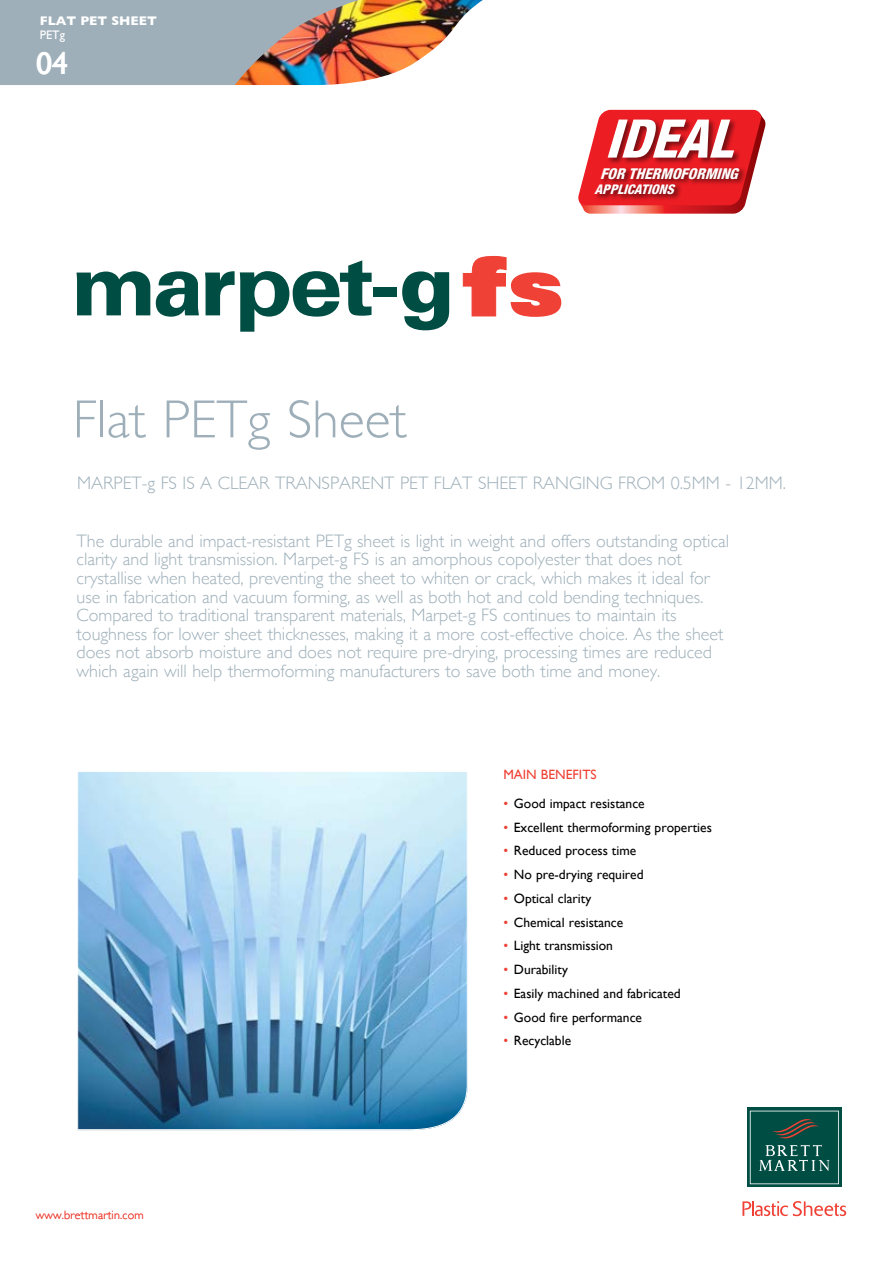
<style>
.page{position:relative;width:893px;height:1263px;background:#fff}
.page>*{position:absolute;margin:0;border:0;box-sizing:border-box;transform-origin:0 0}
.t1{font:300 54px "Gill Sans";color:#9eafb9}
.t2{font:italic 800 condensed 53.25px "Helvetica Neue";color:#fff}
.t3{font:31.5px "Gill Sans";color:#fff}
.t4{font:300 18px/18.6px "Gill Sans";color:#9eafb9}
.t5{font:italic 800 condensed 15px "Helvetica Neue";color:#fff}
.t6{font:13.5px "Gill Sans";color:#000}
.t7{font:13.5px "Gill Sans";color:#ef4135}
.t8{font:italic 800 condensed 13.35px "Helvetica Neue";color:#fff}
.t9{font:700 12.75px "Gill Sans";color:#fff}
.t10{font:12.3px "Gill Sans";color:#fff}
.t11{font:300 12px "Gill Sans";letter-spacing:.02em;color:#ef4135}
.s1{color:#ef4135}
</style>
<div class="page">
<img style="left:233px;top:0;width:250px;height:86px">
<img style="left:0;top:0;width:402px;height:85px">
<svg style="left:742px;top:1201px;width:104px;height:15px"></svg>
<svg style="left:747px;top:1108px;width:95px;height:79px"></svg>
<svg style="left:750px;top:1111px;width:89px;height:73px;background:#1c5c53"></svg>
<svg style="left:77px;top:772px;width:391px;height:358px;background:#8dbad7"></svg>
<svg style="left:578px;top:110px;width:188px;height:104px"></svg>
<div style="left:606px;top:118px;width:135px;height:47px;background:#000;opacity:.5"></div>
<div style="left:599px;top:166px;width:140px;height:20px;background:#000;opacity:.5"></div>
<div style="left:729px;top:167px;width:18px;height:19px;background:#000;opacity:.5"></div>
<div style="left:593px;top:183px;width:51px;height:18px;background:#000;opacity:.5"></div>
<div style="left:632px;top:183px;width:17px;height:19px;background:#000;opacity:.5"></div>
<div style="left:641px;top:183px;width:42px;height:18px;background:#000;opacity:.5"></div>
<svg style="left:463px;top:256px;width:98px;height:61px"></svg>
<svg style="left:77px;top:271px;width:73px;height:44px"></svg>
<svg style="left:156px;top:271px;width:43px;height:46px"></svg>
<svg style="left:205px;top:260px;width:167px;height:72px"></svg>
<div style="left:373px;top:287px;width:24px;height:10px;background:#004d43"></div>
<svg style="left:402px;top:271px;width:47px;height:59px"></svg>
<p class="t9" style="left:40px;top:11px;width:119px">FLAT PET SHEET</p>
<p class="t10" style="left:40px;top:28px;width:27px">PETg</p>
<h3 class="t3" style="left:37px;top:45px;width:33px">04</h3>
<h2 class="t2" style="left:605px;top:106px;width:129px">IDEAL</h2>
<p class="t5" style="left:600px;top:164px;width:139px">FOR THERMOFORMING</p>
<p class="t8" style="left:595px;top:181px;width:80px">APPLICATIONS</p>
<h1 class="t1" style="left:73px;top:377px;width:335px">Flat PETg Sheet</h1>
<p class="t4" style="left:77px;top:473px;width:710px">MARPET-g FS IS A CLEAR TRANSPARENT PET FLAT SHEET RANGING FROM 0.5MM - 12MM.</p>
<p class="t4" style="left:77px;top:531px;width:654px">The durable and impact-resistant PETg sheet is light in weight and offers outstanding optical clarity and light transmission. Marpet-g FS is an amorphous copolyester that does not crystallise when heated, preventing the sheet to whiten or crack, which makes it ideal for use in fabrication and vacuum forming, as well as both hot and cold bending techniques.<br>Compared to traditional transparent materials, Marpet-g FS continues to maintain its toughness for lower sheet thicknesses, making it a more cost-effective choice. As the sheet does not absorb moisture and does not require pre-drying, processing times are reduced which again will help thermoforming manufacturers to save both time and money.</p>
<p class="t7" style="left:503px;top:767px;width:95px">MAIN BENEFITS</p>
<p class="t6" style="left:503px;top:795px;width:143px"><span class="s1">•</span> Good impact resistance</p>
<p class="t6" style="left:503px;top:819px;width:210px"><span class="s1">•</span> Excellent thermoforming properties</p>
<p class="t6" style="left:503px;top:843px;width:134px"><span class="s1">•</span> Reduced process time</p>
<p class="t6" style="left:503px;top:866px;width:142px"><span class="s1">•</span> No pre-drying required</p>
<p class="t6" style="left:503px;top:890px;width:89px"><span class="s1">•</span> Optical clarity</p>
<p class="t6" style="left:503px;top:914px;width:121px"><span class="s1">•</span> Chemical resistance</p>
<p class="t6" style="left:503px;top:938px;width:111px"><span class="s1">•</span> Light transmission</p>
<p class="t6" style="left:503px;top:961px;width:66px"><span class="s1">•</span> Durability</p>
<p class="t6" style="left:503px;top:985px;width:179px"><span class="s1">•</span> Easily machined and fabricated</p>
<p class="t6" style="left:503px;top:1009px;width:140px"><span class="s1">•</span> Good fire performance</p>
<p class="t6" style="left:503px;top:1033px;width:69px"><span class="s1">•</span> Recyclable</p>
<p class="t11" style="left:36px;top:1205px;width:110px">www.brettmartin.com</p>
</div>
